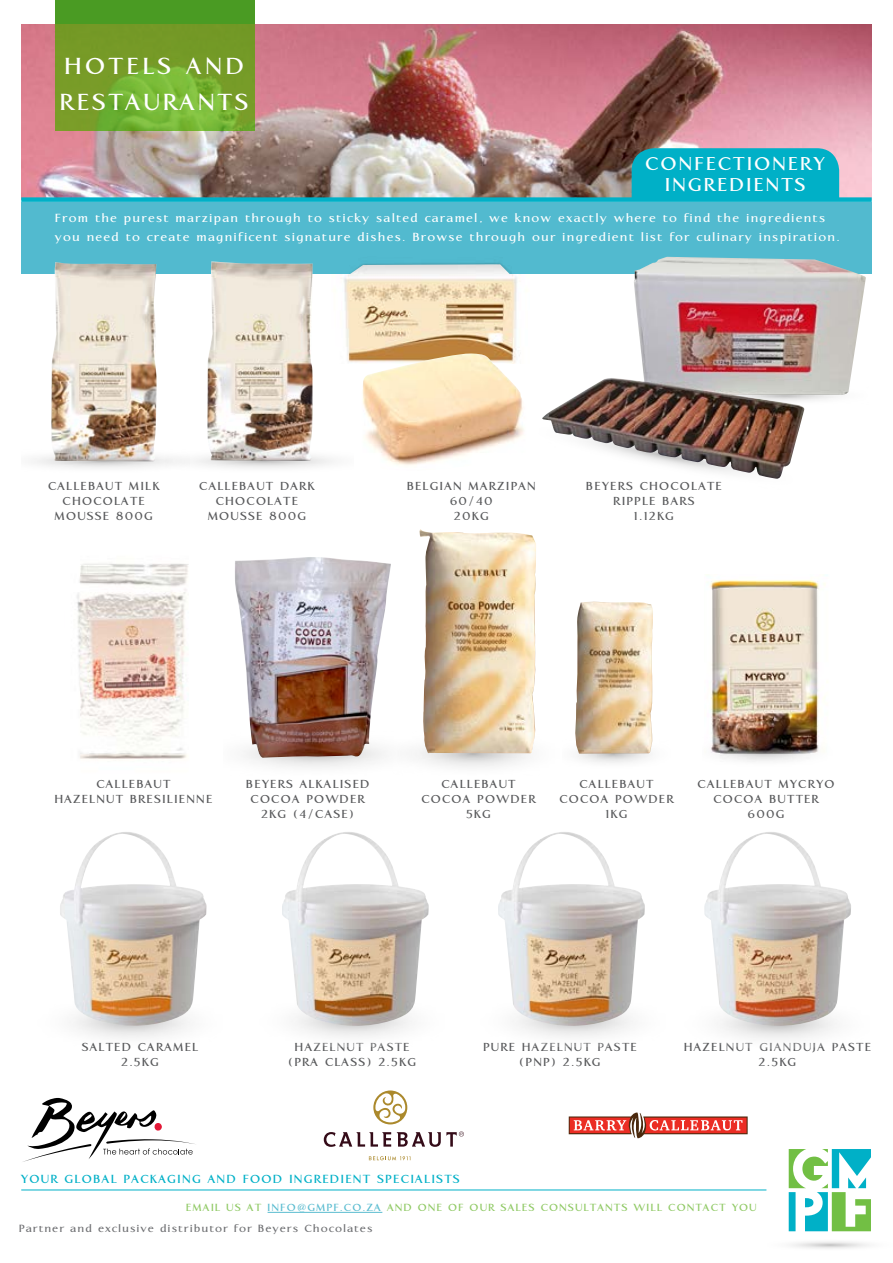
<style>
.page{position:relative;width:893px;height:1263px;background:#fff}
.page>*{position:absolute;margin:0;border:0;box-sizing:border-box;transform-origin:0 0}
.t1{font:700 30px/36px "Aperto";letter-spacing:.11em;color:#fff}
.t2{font:700 24px/21px "Aperto";letter-spacing:.1em;color:#fff;text-align:center}
.t3{font:700 15.15px/18.6px "Aperto";letter-spacing:.1em;color:#fff}
.t4{font:700 15.15px "Aperto";letter-spacing:.1em;color:#00b0c7}
.t5{font:700 15px/15px "Aperto";letter-spacing:.1em;color:#58595b;text-align:center}
.t6{font:700 13.5px "Aperto";letter-spacing:.1em;color:#6d6e71}
.t7{font:700 13.35px "Aperto";letter-spacing:.1em;color:#8fc964}
.s1{color:#5abcd0}
</style>
<div class="page">
<div style="left:21px;top:202px;width:851px;height:72px;background:#52bacf"></div>
<img style="left:21px;top:24px;width:851px;height:173px">
<img style="left:344px;top:263px;width:173px;height:99px">
<div style="left:21px;top:197px;width:851px;height:5px;background:#00b0c7"></div>
<div style="left:632px;top:148px;width:207px;height:49px;background:#00b0c7"></div>
<svg style="left:55px;top:0;width:200px;height:130px;background:#6ea22a"></svg>
<img style="left:542px;top:257px;width:324px;height:222px">
<img style="left:59px;top:832px;width:148px;height:197px">
<img style="left:704px;top:832px;width:147px;height:195px">
<img style="left:282px;top:832px;width:147px;height:195px">
<img style="left:498px;top:832px;width:147px;height:195px">
<img style="left:353px;top:353px;width:171px;height:113px">
<hr style="left:21px;top:1189px;width:745px;height:1px;background:#00b0c7">
<svg style="left:789px;top:1149px;width:82px;height:82px"></svg>
<hr style="left:268px;top:1212px;width:114px;height:1px;background:#5abcd0">
<img style="left:207px;top:261px;width:107px;height:200px">
<img style="left:51px;top:262px;width:107px;height:200px">
<img style="left:235px;top:557px;width:156px;height:202px">
<img style="left:419px;top:529px;width:117px;height:224px">
<img style="left:575px;top:602px;width:78px;height:152px">
<img style="left:707px;top:574px;width:120px;height:187px">
<img style="left:77px;top:563px;width:112px;height:196px">
<svg style="left:23px;top:1098px;width:172px;height:64px"></svg>
<svg style="left:324px;top:1132px;width:67px;height:15px"></svg>
<svg style="left:369px;top:1156px;width:41px;height:4px"></svg>
<svg style="left:373px;top:1090px;width:34px;height:34px"></svg>
<svg style="left:397px;top:1131px;width:67px;height:16px"></svg>
<svg style="left:568px;top:1112px;width:180px;height:27px"></svg>
<h1 class="t1" style="left:60px;top:46px;width:190px">HOTELS AND<br>RESTAURANTS</h1>
<h2 class="t2" style="left:646px;top:151px;width:180px">CONFECTIONERY<br>INGREDIENTS</h2>
<p class="t3" style="left:55px;top:208px;width:786px">From the purest marzipan through to sticky salted caramel, we know exactly where to find the ingredients you need to create magnificent signature dishes. Browse through our ingredient list for culinary inspiration.</p>
<p class="t5" style="left:407px;top:477px;width:130px">BELGIAN MARZIPAN<br>60/40<br>20KG</p>
<p class="t5" style="left:48px;top:477px;width:113px">CALLEBAUT MILK<br>CHOCOLATE<br>MOUSSE 800G</p>
<p class="t5" style="left:586px;top:477px;width:137px">BEYERS CHOCOLATE<br>RIPPLE BARS<br>1.12KG</p>
<p class="t5" style="left:200px;top:477px;width:117px">CALLEBAUT DARK<br>CHOCOLATE<br>MOUSSE 800G</p>
<p class="t5" style="left:55px;top:775px;width:159px">CALLEBAUT<br>HAZELNUT BRESILIENNE</p>
<p class="t5" style="left:246px;top:775px;width:125px">BEYERS ALKALISED<br>COCOA POWDER<br>2KG (4/CASE)</p>
<p class="t5" style="left:422px;top:775px;width:115px">CALLEBAUT<br>COCOA POWDER<br>5KG</p>
<p class="t5" style="left:560px;top:775px;width:115px">CALLEBAUT<br>COCOA POWDER<br>1KG</p>
<p class="t5" style="left:698px;top:775px;width:138px">CALLEBAUT MYCRYO<br>COCOA BUTTER<br>600G</p>
<p class="t5" style="left:82px;top:1038px;width:117px">SALTED CARAMEL<br>2.5KG</p>
<p class="t5" style="left:288px;top:1038px;width:129px">HAZELNUT PASTE (PRA CLASS) 2.5KG</p>
<p class="t5" style="left:483px;top:1038px;width:155px">PURE HAZELNUT PASTE (PNP) 2.5KG</p>
<p class="t5" style="left:684px;top:1038px;width:188px">HAZELNUT GIANDUJA PASTE<br>2.5KG</p>
<p class="t4" style="left:21px;top:1169px;width:440px">YOUR GLOBAL PACKAGING AND FOOD INGREDIENT SPECIALISTS</p>
<p class="t7" style="left:186px;top:1198px;width:572px">EMAIL US AT <span class="s1">INFO@GMPF.CO.ZA</span> AND ONE OF OUR SALES CONSULTANTS WILL CONTACT YOU</p>
<p class="t6" style="left:19px;top:1220px;width:355px">Partner and exclusive distributor for Beyers Chocolates</p>
</div>
